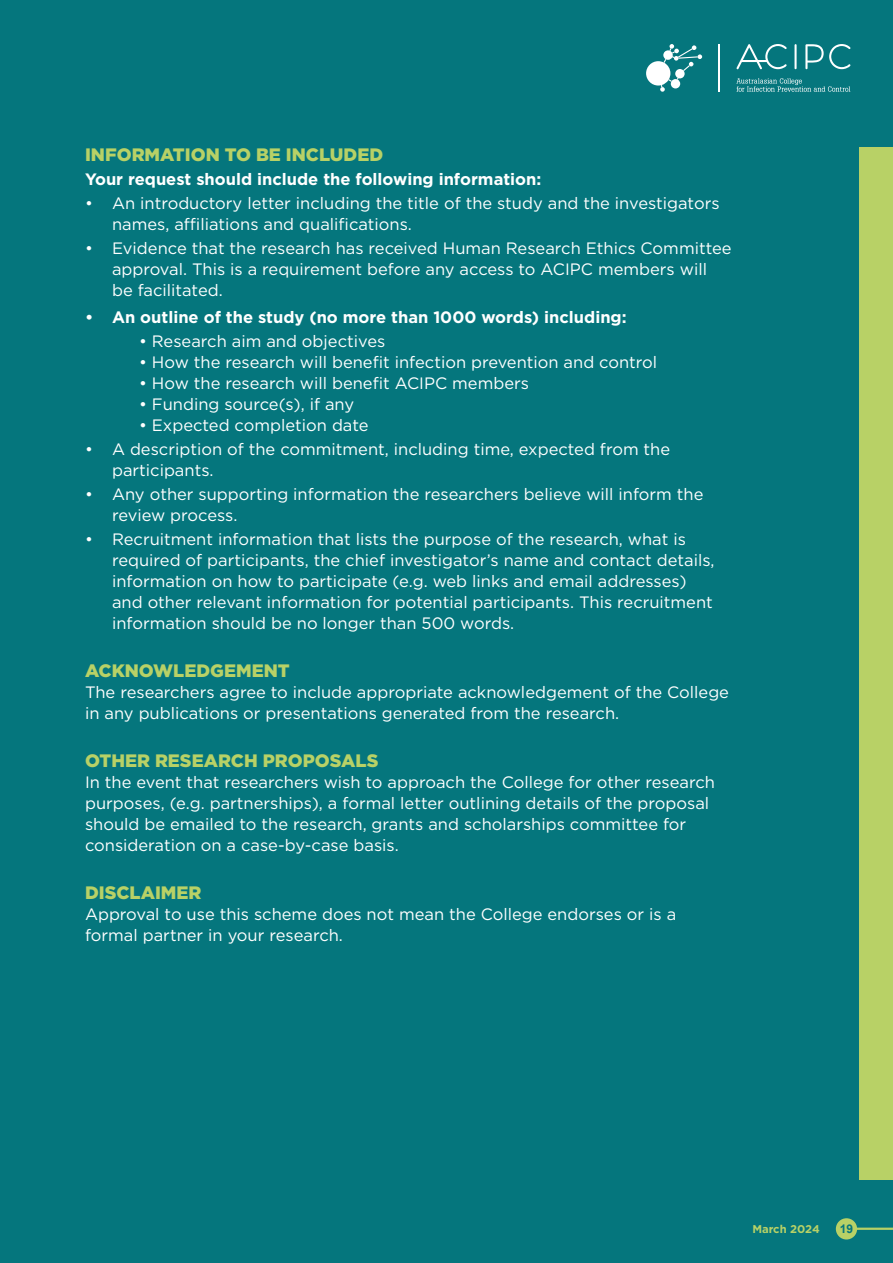
<style>
.page{position:relative;width:893px;height:1263px;background:#05767d}
.page>*{position:absolute;margin:0;border:0;box-sizing:border-box;transform-origin:0 0}
.t1{font:900 18px "Gotham";color:#b8d166}
.t2{font:16.5px/21px "Gotham";color:#fff}
.t3{font:700 16.5px "Gotham";color:#fff}
.t4{font:700 12px "Arial";color:#05767d}
.t5{font:700 11.25px "Gotham";color:#b8d166}
</style>
<div class="page">
<svg style="left:736px;top:44px;width:51px;height:25px"></svg>
<hr style="left:794px;top:44px;width:3px;height:25px;background:#fff">
<svg style="left:805px;top:44px;width:45px;height:25px"></svg>
<svg style="left:736px;top:78px;width:114px;height:14px"></svg>
<hr style="left:719px;top:44px;width:1px;height:48px;background:#fff">
<svg style="left:646px;top:44px;width:56px;height:48px"></svg>
<div style="left:836px;top:1218px;width:21px;height:21px;background:#b8d166;border-radius:50%"></div>
<hr style="left:854px;top:1227px;width:39px;height:3px;background:#b8d166">
<div style="left:859px;top:147px;width:34px;height:1032px;background:#b8d166"></div>
<p class="t1" style="left:85px;top:142px;width:300px">INFORMATION TO BE INCLUDED</p>
<p class="t3" style="left:85px;top:168px;width:458px">Your request should include the following information:</p>
<p class="t2" style="left:112px;top:192px;width:609px;text-indent:-27px">• An introductory letter including the title of the study and the investigators names, affiliations and qualifications.</p>
<p class="t2" style="left:112px;top:237px;width:621px;text-indent:-27px">• Evidence that the research has received Human Research Ethics Committee approval. This is a requirement before any access to ACIPC members will be facilitated.</p>
<p class="t3" style="left:85px;top:306px;width:543px">• An outline of the study (no more than 1000 words) including:</p>
<p class="t2" style="left:139px;top:330px;width:248px">• Research aim and objectives</p>
<p class="t2" style="left:139px;top:351px;width:520px">• How the research will benefit infection prevention and control</p>
<p class="t2" style="left:139px;top:372px;width:391px">• How the research will benefit ACIPC members</p>
<p class="t2" style="left:139px;top:393px;width:217px">• Funding source(s), if any</p>
<p class="t2" style="left:139px;top:414px;width:231px">• Expected completion date</p>
<p class="t2" style="left:112px;top:438px;width:560px;text-indent:-27px">• A description of the commitment, including time, expected from the participants.</p>
<p class="t2" style="left:112px;top:483px;width:593px;text-indent:-27px">• Any other supporting information the researchers believe will inform the review process.</p>
<p class="t2" style="left:112px;top:528px;width:604px;text-indent:-27px">• Recruitment information that lists the purpose of the research, what is required of participants, the chief investigator’s name and contact details, information on how to participate (e.g. web links and email addresses) and other relevant information for potential participants. This recruitment information should be no longer than 500 words.</p>
<p class="t1" style="left:85px;top:658px;width:206px">ACKNOWLEDGEMENT</p>
<p class="t2" style="left:85px;top:681px;width:645px">The researchers agree to include appropriate acknowledgement of the College in any publications or presentations generated from the research.</p>
<p class="t1" style="left:85px;top:748px;width:295px">OTHER RESEARCH PROPOSALS</p>
<p class="t2" style="left:85px;top:771px;width:631px">In the event that researchers wish to approach the College for other research purposes, (e.g. partnerships), a formal letter outlining details of the proposal should be emailed to the research, grants and scholarships committee for consideration on a case-by-case basis.</p>
<p class="t1" style="left:85px;top:880px;width:118px">DISCLAIMER</p>
<p class="t2" style="left:85px;top:903px;width:593px">Approval to use this scheme does not mean the College endorses or is a formal partner in your research.</p>
<p class="t5" style="left:752px;top:1222px;width:69px">March 2024</p>
<p class="t4" style="left:840px;top:1221px;width:15px">19</p>
</div>
